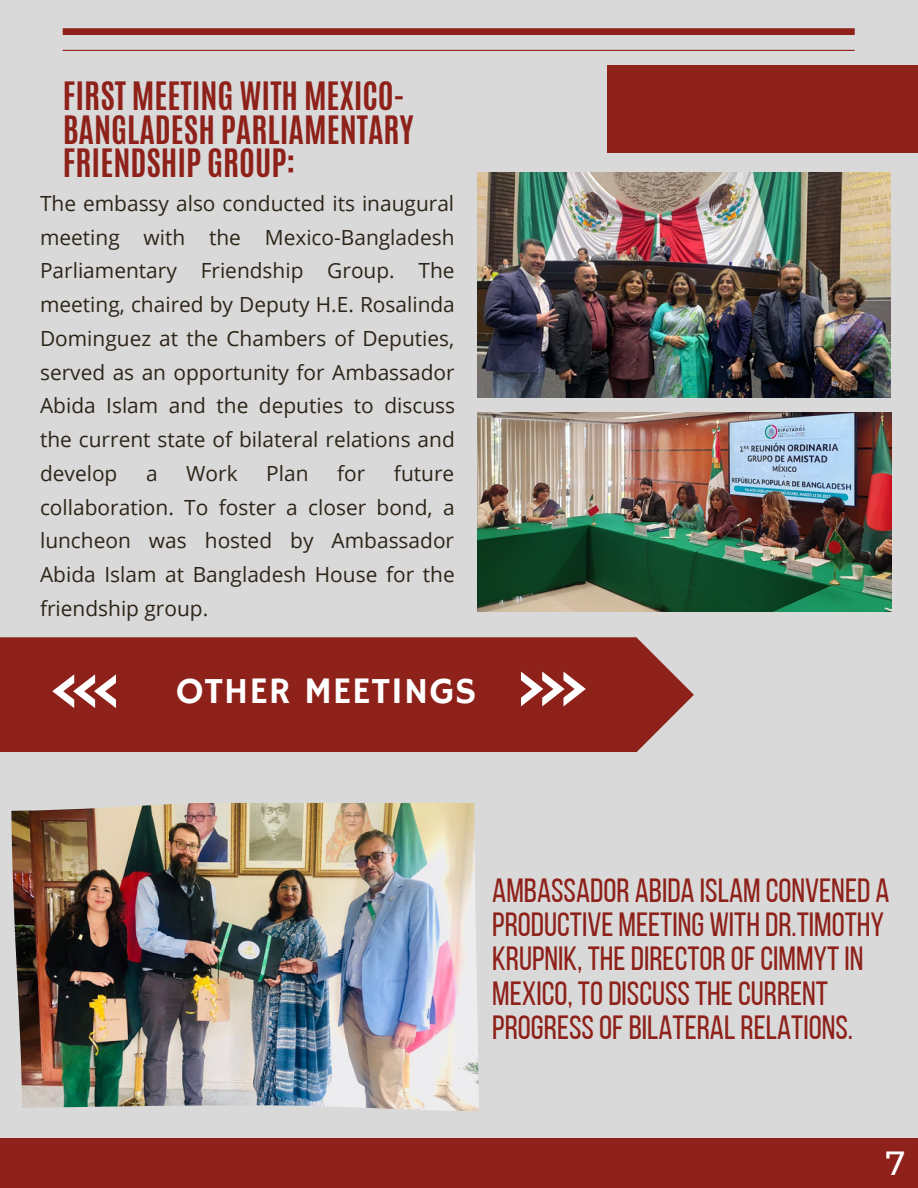
<style>
.page{position:relative;width:918px;height:1188px;background:#d9d9d9}
.page>*{position:absolute;margin:0;border:0;box-sizing:border-box;transform-origin:0 0}
.t1{font:37.35px "Hammersmith One";letter-spacing:.02em;color:#fff}
.t2{font:33.45px/34.2px "Bebas Neue";color:#8e211a}
.t3{font:500 33.45px "Montserrat";color:#fff}
.t4{font:700 32.7px/33.8px "Antonio";color:#8e211a}
.t5{font:20.85px/33.8px "Open Sans";color:#2d2519;text-align:justify}
</style>
<div class="page">
<div style="left:63px;top:28px;width:792px;height:7px;background:#8e211a"></div>
<hr style="left:63px;top:50px;width:792px;height:1px;background:#8e211a">
<div style="left:607px;top:66px;width:311px;height:87px;background:#8e211a"></div>
<img style="left:477px;top:173px;width:413px;height:225px">
<img style="left:11px;top:803px;width:468px;height:308px">
<div style="left:0;top:1139px;width:918px;height:49px;background:#8e211a"></div>
<div style="left:0;top:637px;width:694px;height:115px;background:#8e211a"></div>
<svg style="left:521px;top:672px;width:65px;height:34px;background:#ba7974"></svg>
<svg style="left:53px;top:674px;width:63px;height:34px;background:#ba7773"></svg>
<img style="left:477px;top:412px;width:414px;height:200px">
<p class="t4" style="left:63px;top:79px;width:352px">FIRST MEETING WITH MEXICO-<br>BANGLADESH PARLIAMENTARY<br>FRIENDSHIP GROUP:</p>
<p class="t5" style="left:40px;top:186px;width:417px">The embassy also conducted its inaugural meeting with the Mexico-Bangladesh Parliamentary Friendship Group. The meeting, chaired by Deputy H.E. Rosalinda Dominguez at the Chambers of Deputies, served as an opportunity for Ambassador Abida Islam and the deputies to discuss the current state of bilateral relations and develop</p>
<p class="t5" style="left:40px;top:456px;width:416px;text-indent:354px">future collaboration. To foster a closer bond, a luncheon was hosted by Ambassador Abida Islam at Bangladesh House for the friendship group.</p>
<p class="t5" style="left:146px;top:456px;width:13px">a</p>
<p class="t5" style="left:186px;top:456px;width:53px">Work</p>
<p class="t5" style="left:266px;top:456px;width:44px">Plan</p>
<p class="t5" style="left:337px;top:456px;width:30px">for</p>
<p class="t1" style="left:176px;top:670px;width:302px">OTHER MEETINGS</p>
<p class="t2" style="left:492px;top:876px;width:399px">AMBASSADOR ABIDA ISLAM CONVENED A PRODUCTIVE MEETING WITH DR.TIMOTHY KRUPNIK, THEDIRECTOROFCIMMYTIN MEXICO, TODISCUSSTHECURRENT PROGRESSOFBILATERALRELATIONS.</p>
<p class="t3" style="left:886px;top:1143px;width:21px">7</p>
</div>
